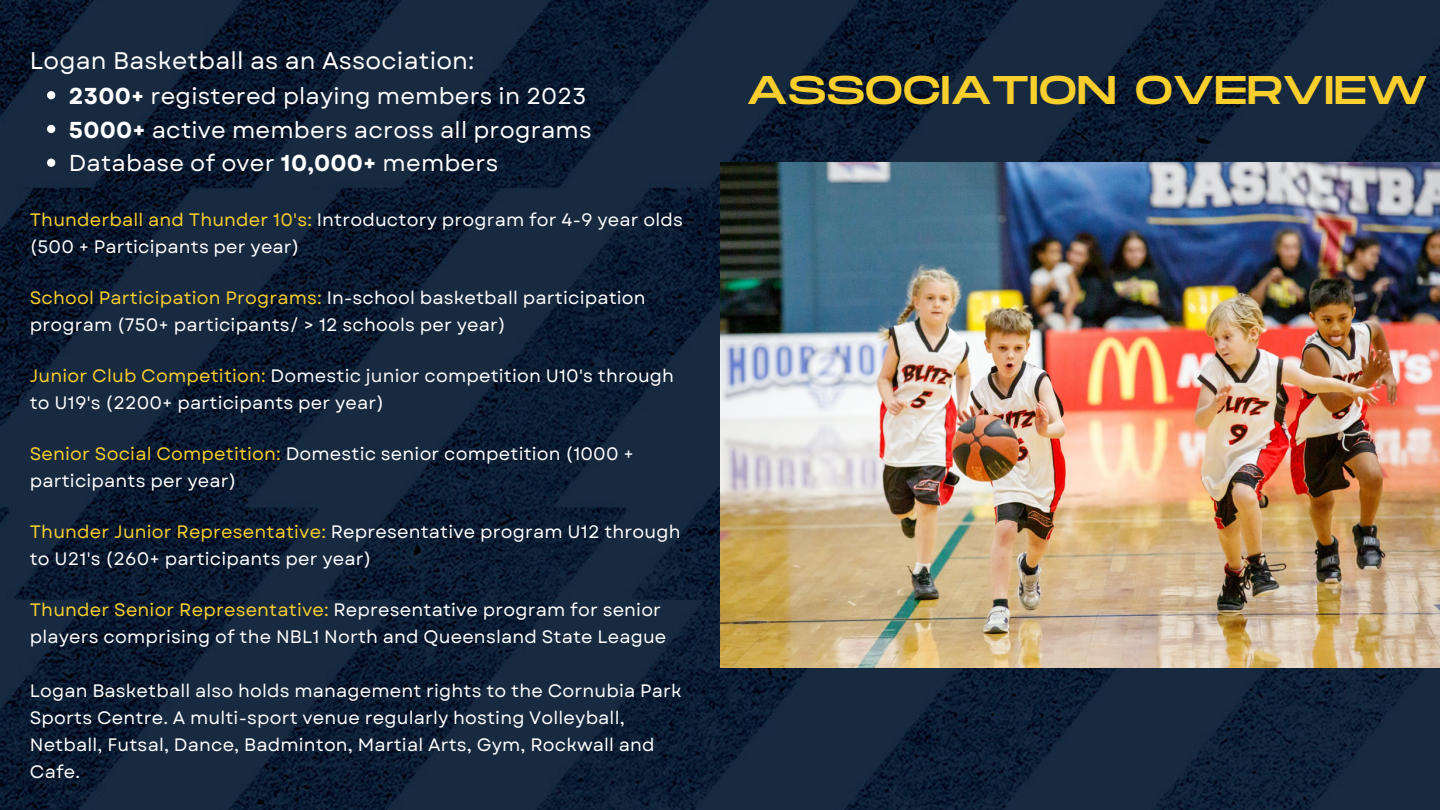
<style>
.page{position:relative;width:1440px;height:810px;background:#fff}
.page>*{position:absolute;margin:0;border:0;box-sizing:border-box;transform-origin:0 0}
.t1{font:40px "Monument Extended";letter-spacing:-.01em;color:#f8cf2c}
.t2{font:24px "Garet";letter-spacing:.01em;color:#fff}
.t3{font:23px "Garet";letter-spacing:.01em;color:#fff}
.t4{font:18px/27px "Garet";letter-spacing:.01em;color:#fff}
.s1{font-weight:700}
.s2{color:#f8cf2c}
.s3{color:#f9fafd}
</style>
<div class="page">
<img style="left:0;top:0;width:1440px;height:810px">
<img style="left:720px;top:163px;width:720px;height:504px">
<svg style="left:47px;top:91px;width:8px;height:8px"></svg>
<svg style="left:47px;top:125px;width:8px;height:8px"></svg>
<svg style="left:47px;top:159px;width:8px;height:8px"></svg>
<h2 class="t2" style="left:30px;top:43px;width:446px">Logan Basketball as an Association:</h2>
<h2 class="t3" style="left:69px;top:79px;width:519px"><span class="s1">2300+</span> registered playing members in 2023</h2>
<h2 class="t3" style="left:69px;top:113px;width:524px"><span class="s1">5000+</span> active members across all programs</h2>
<p class="t3" style="left:69px;top:147px;width:431px">Database of over <span class="s1">10,000+</span> members</p>
<p class="t4" style="left:30px;top:206px;width:655px"><span class="s2">Thunderball and Thunder 10's:</span> Introductory program for 4-9 year olds (500 + Participants per year)</p>
<p class="t4" style="left:30px;top:284px;width:617px"><span class="s2">School Participation Programs:</span> In-school basketball participation program (750+ participants/ &gt; 12 schools per year)</p>
<p class="t4" style="left:30px;top:362px;width:646px"><span class="s2">Junior Club Competition:</span> D<span class="s3">omestic junior</span> competition U10's through to U19's (2200+ participants per year)</p>
<p class="t4" style="left:30px;top:440px;width:605px"><span class="s2">Senior Social Competition:</span> Domestic senior competition (1000 + participants per year)</p>
<p class="t4" style="left:30px;top:518px;width:652px"><span class="s2">Thunder Junior Representative:</span> Representative program U12 through to U21's (260+ participants per year)</p>
<p class="t4" style="left:30px;top:596px;width:638px"><span class="s2">Thunder Senior Representative:</span> Representative program for senior players comprising of the NBL1 North and Queensland State League</p>
<p class="t4" style="left:30px;top:677px;width:653px">Logan Basketball also holds management rights to the Cornubia Park Sports Centre. A multi-sport venue regularly hosting Volleyball, Netball, Futsal, Dance, Badminton, Martial Arts, Gym, Rockwall and Cafe.</p>
<p class="t1" style="left:747px;top:68px;width:683px">ASSOCIATION OVERVIEW</p>
</div>
